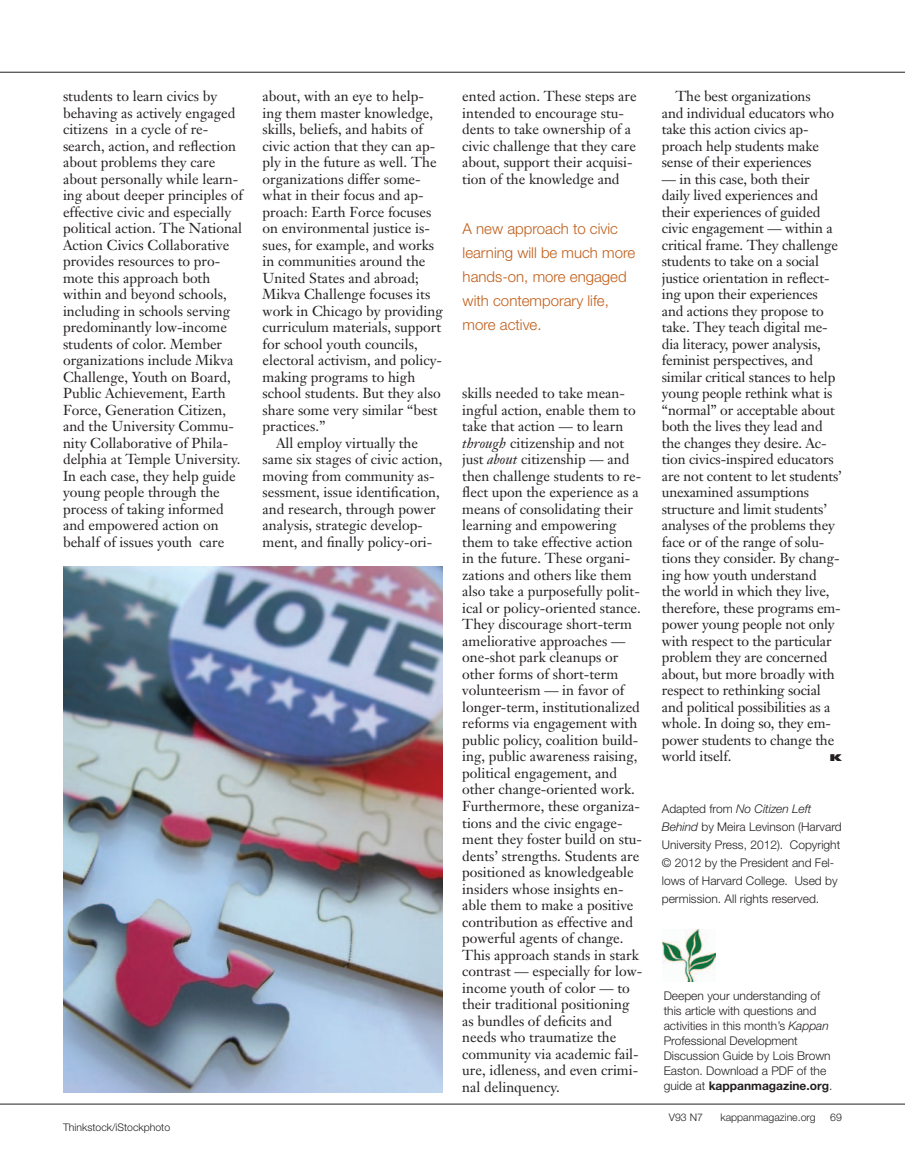
<style>
.page{position:relative;width:905px;height:1175px;background:#fff}
.page>*{position:absolute;margin:0;border:0;box-sizing:border-box;transform-origin:0 0}
.Column_liftout_helv{font:300 15px/24px "Helvetica Neue";color:#c05e19}
.Column_Body_FL{font:14.25px/16.5px "Janson Text";color:#231f20}
.Author_ID{font:300 12px/15px "Helvetica Neue";color:#231f20}
.t1{font:300 10.5px "Helvetica Neue";color:#231f20}
.Column_Body_FL-2{font:800 9px "Futura";color:#231f20;scale:1.7 1}
.s1{font-style:italic}
.s2{font-weight:700}
</style>
<div class="page">
<hr style="left:0;top:72px;width:904px;height:1px;background:#231f20">
<hr style="left:0;top:1103px;width:904px;height:1px;background:#231f20">
<img style="left:63px;top:566px;width:379px;height:526px">
<img style="left:662px;top:929px;width:54px;height:52px">
<p class="Column_Body_FL" style="left:63px;top:88px;width:181px">students to learn civics by behaving as actively engaged citizens in a cycle of re&shy;search, action, and reflection about problems they care about personally while learn&shy;ing about deeper principles of effective civic and especially political action. The National<br>Action Civics Collaborative provides resources to pro&shy;mote this approach both within and beyond schools, including in schools serving predominantly low-income students of color. Member organizations include Mikva<br>Challenge, Youth on Board,<br>Public Achievement, Earth<br>Force, Generation Citizen, and the University Commu&shy;nity Collaborative of Phila&shy;delphia at Temple University.<br>In each case, they help guide young people through the process of taking informed and empowered action on behalf of issues youth care</p>
<p class="Column_Body_FL" style="left:262px;top:88px;width:182px">about, with an eye to help&shy;ing them master knowledge, skills, beliefs, and habits of civic action that they can ap&shy;ply in the future as well. The organizations differ some&shy;what in their focus and ap&shy;proach: Earth Force focuses on environmental justice is&shy;sues, for example, and works in communities around the<br>United States and abroad;<br>Mikva Challenge focuses its work in Chicago by providing curriculum materials, support for school youth councils, electoral activism, and policy&shy;making programs to high school students. But they also share some very similar “best practices.”</p>
<p class="Column_Body_FL" style="left:262px;top:434px;width:181px;text-indent:14px">All employ virtually the same six stages of civic action, moving from community as&shy;sessment, issue identification, and research, through power analysis, strategic develop&shy;ment, and finally policy-ori-</p>
<p class="t1" style="left:63px;top:1120px;width:109px">Thinkstock/iStockphoto</p>
<p class="Column_Body_FL" style="left:462px;top:88px;width:176px">ented action. These steps are intended to encourage stu&shy;dents to take ownership of a civic challenge that they care about, support their acquisi&shy;tion of the knowledge and</p>
<p class="Column_liftout_helv" style="left:462px;top:217px;width:174px">A new approach to civic learning will be much more hands-on, more engaged with contemporary life, more active.</p>
<p class="Column_Body_FL" style="left:462px;top:385px;width:181px">skills needed to take mean&shy;ingful action, enable them to take that action — to learn <span class="s1">through</span> citizenship and not just <span class="s1">about</span> citizenship — and then challenge students to re&shy;flect upon the experience as a means of consolidating their learning and empowering them to take effective action in the future. These organi&shy;zations and others like them also take a purposefully polit&shy;ical or policy-oriented stance.<br>They discourage short-term ameliorative approaches — one-shot park cleanups or other forms of short-term volunteerism — in favor of longer-term, institutionalized reforms via engagement with public policy, coalition build&shy;ing, public awareness raising, political engagement, and other change-oriented work.<br>Furthermore, these organiza&shy;tions and the civic engage&shy;ment they foster build on stu&shy;dents’ strengths. Students are positioned as knowledgeable insiders whose insights en&shy;able them to make a positive contribution as effective and powerful agents of change.<br>This approach stands in stark contrast — especially for low&shy;income youth of color — to their traditional positioning as bundles of deficits and needs who traumatize the community via academic fail&shy;ure, idleness, and even crimi&shy;nal delinquency.</p>
<p class="Column_Body_FL" style="left:662px;top:88px;width:174px;text-indent:14px">The best organizations and individual educators who take this action civics ap&shy;proach help students make sense of their experiences</p>
<p class="Column_Body_FL" style="left:662px;top:170px;width:181px">— in this case, both their<br>daily lived experiences and their experiences of guided civic engagement — within a critical frame. They challenge students to take on a social justice orientation in reflect&shy;ing upon their experiences and actions they propose to take. They teach digital me&shy;dia literacy, power analysis, feminist perspectives, and similar critical stances to help young people rethink what is “normal” or acceptable about both the lives they lead and the changes they desire. Ac&shy;tion civics-inspired educators are not content to let students’ unexamined assumptions structure and limit students’ analyses of the problems they face or of the range of solu&shy;tions they consider. By chang&shy;ing how youth understand<br>the world in which they live, therefore, these programs em&shy;power young people not only with respect to the particular problem they are concerned about, but more broadly with respect to rethinking social and political possibilities as a whole. In doing so, they em&shy;power students to change the world itself.</p>
<p class="Column_Body_FL-2" style="left:829px;top:752px;width:9px">K</p>
<p class="Author_ID" style="left:662px;top:799px;width:181px;line-height:18px">Adapted from <span class="s1">No Citizen Left<br>Behind</span> by Meira Levinson (Harvard<br>University Press, 2012). Copyright © 2012 by the President and Fel&shy;lows of Harvard College. Used by permission. All rights reserved.</p>
<p class="Author_ID" style="left:663px;top:987px;width:170px">Deepen your understanding of this article with questions and activities in this month’s <span class="s1">Kappan<br></span>Professional Development<br>Discussion Guide by Lois Brown<br>Easton. Download a PDF of the guide at <span class="s2">kappanmagazine.org</span>.</p>
<p class="t1" style="left:669px;top:1111px;width:36px">V93 N7</p>
<p class="t1" style="left:720px;top:1111px;width:97px">kappanmagazine.org</p>
<p class="t1" style="left:830px;top:1111px;width:13px">69</p>
</div>
